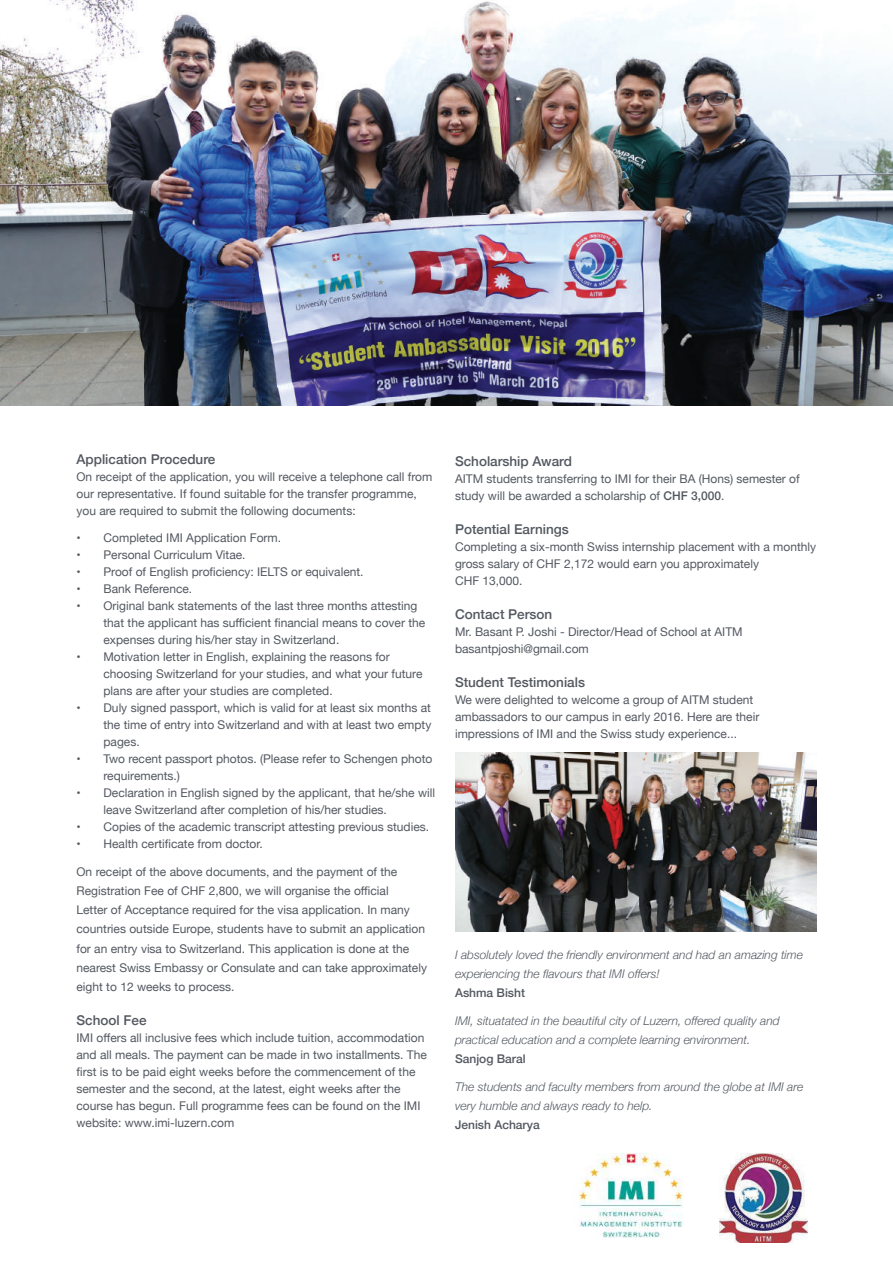
<style>
.page{position:relative;width:893px;height:1263px;background:#fff}
.page>*{position:absolute;margin:0;border:0;box-sizing:border-box;transform-origin:0 0}
.t1{font:500 13.5px "Helvetica Neue";color:#535860}
.t2{font:12px/17px "Helvetica Neue";color:#535860}
.t3{font:italic 300 12px/19.2px "Helvetica Neue";color:#535860}
.t4{font:500 12px "Helvetica Neue";color:#535860}
.s1{font-weight:500}
</style>
<div class="page">
<img style="left:720px;top:1154px;width:88px;height:88px">
<img style="left:0;top:0;width:893px;height:405px">
<img style="left:579px;top:1154px;width:104px;height:83px">
<img style="left:455px;top:753px;width:361px;height:178px">
<p class="t1" style="left:77px;top:448px;width:140px">Application Procedure</p>
<p class="t2" style="left:77px;top:468px;width:357px">On receipt of the application, you will receive a telephone call from our representative. If found suitable for the transfer programme, you are required to submit the following documents:</p>
<p class="t2" style="left:77px;top:530px;width:206px">• Completed IMI Application Form.</p>
<p class="t2" style="left:77px;top:547px;width:171px">• Personal Curriculum Vitae.</p>
<p class="t2" style="left:77px;top:564px;width:289px">• Proof of English proficiency: IELTS or equivalent.</p>
<p class="t2" style="left:77px;top:581px;width:117px">• Bank Reference.</p>
<p class="t2" style="left:104px;top:598px;width:323px;text-indent:-27px">• Original bank statements of the last three months attesting that the applicant has sufficient financial means to cover the expenses during his/her stay in Switzerland.</p>
<p class="t2" style="left:104px;top:649px;width:320px;text-indent:-27px">• Motivation letter in English, explaining the reasons for choosing Switzerland for your studies, and what your future plans are after your studies are completed.</p>
<p class="t2" style="left:104px;top:700px;width:329px;text-align:justify;text-indent:-27px">• Duly signed passport, which is valid for at least six months at the time of entry into Switzerland and with at least two empty pages.</p>
<p class="t2" style="left:104px;top:751px;width:330px;text-indent:-27px">• Two recent passport photos. (Please refer to Schengen photo requirements.)</p>
<p class="t2" style="left:104px;top:785px;width:333px;text-indent:-27px">• Declaration in English signed by the applicant, that he/she will leave Switzerland after completion of his/her studies.</p>
<p class="t2" style="left:77px;top:819px;width:354px">• Copies of the academic transcript attesting previous studies.</p>
<p class="t2" style="left:77px;top:836px;width:188px">• Health certificate from doctor.</p>
<p class="t2" style="left:77px;top:863px;width:352px;line-height:19.2px">On receipt of the above documents, and the payment of the Registration Fee of CHF 2,800, we will organise the official<br>Letter of Acceptance required for the visa application. In many countries outside Europe, students have to submit an application for an entry visa to Switzerland. This application is done at the nearest Swiss Embassy or Consulate and can take approximately eight to 12 weeks to process.</p>
<p class="t1" style="left:77px;top:1009px;width:72px">School Fee</p>
<p class="t2" style="left:77px;top:1030px;width:352px">IMI offers all inclusive fees which include tuition, accommodation and all meals. The payment can be made in two installments. The first is to be paid eight weeks before the commencement of the semester and the second, at the latest, eight weeks after the course has begun. Full programme fees can be found on the IMI website: www.imi-luzern.com</p>
<p class="t1" style="left:455px;top:450px;width:119px">Scholarship Award</p>
<p class="t2" style="left:455px;top:471px;width:346px">AITM students transferring to IMI for their BA (Hons) semester of study will be awarded a scholarship of <span class="s1">CHF 3,000</span>.</p>
<p class="t1" style="left:455px;top:518px;width:115px">Potential Earnings</p>
<p class="t2" style="left:455px;top:539px;width:363px">Completing a six-month Swiss internship placement with a monthly gross salary of CHF 2,172 would earn you approximately<br>CHF 13,000.</p>
<p class="t1" style="left:455px;top:603px;width:99px">Contact Person</p>
<p class="t2" style="left:455px;top:624px;width:289px">Mr. Basant P. Joshi - Director/Head of School at AITM basantpjoshi@gmail.com</p>
<p class="t1" style="left:455px;top:671px;width:132px">Student Testimonials</p>
<p class="t2" style="left:455px;top:692px;width:306px">We were delighted to welcome a group of AITM student ambassadors to our campus in early 2016. Here are their impressions of IMI and the Swiss study experience...</p>
<p class="t3" style="left:455px;top:944px;width:350px">I absolutely loved the friendly environment and had an amazing time experiencing the flavours that IMI offers!</p>
<p class="t4" style="left:455px;top:983px;width:72px">Ashma Bisht</p>
<p class="t3" style="left:455px;top:1010px;width:326px">IMI, situatated in the beautiful city of Luzern, offered quality and practical education and a complete learning environment.</p>
<p class="t4" style="left:455px;top:1049px;width:72px">Sanjog Baral</p>
<p class="t3" style="left:455px;top:1076px;width:350px">The students and faculty members from around the globe at IMI are very humble and always ready to help.</p>
<p class="t4" style="left:455px;top:1115px;width:86px">Jenish Acharya</p>
</div>
